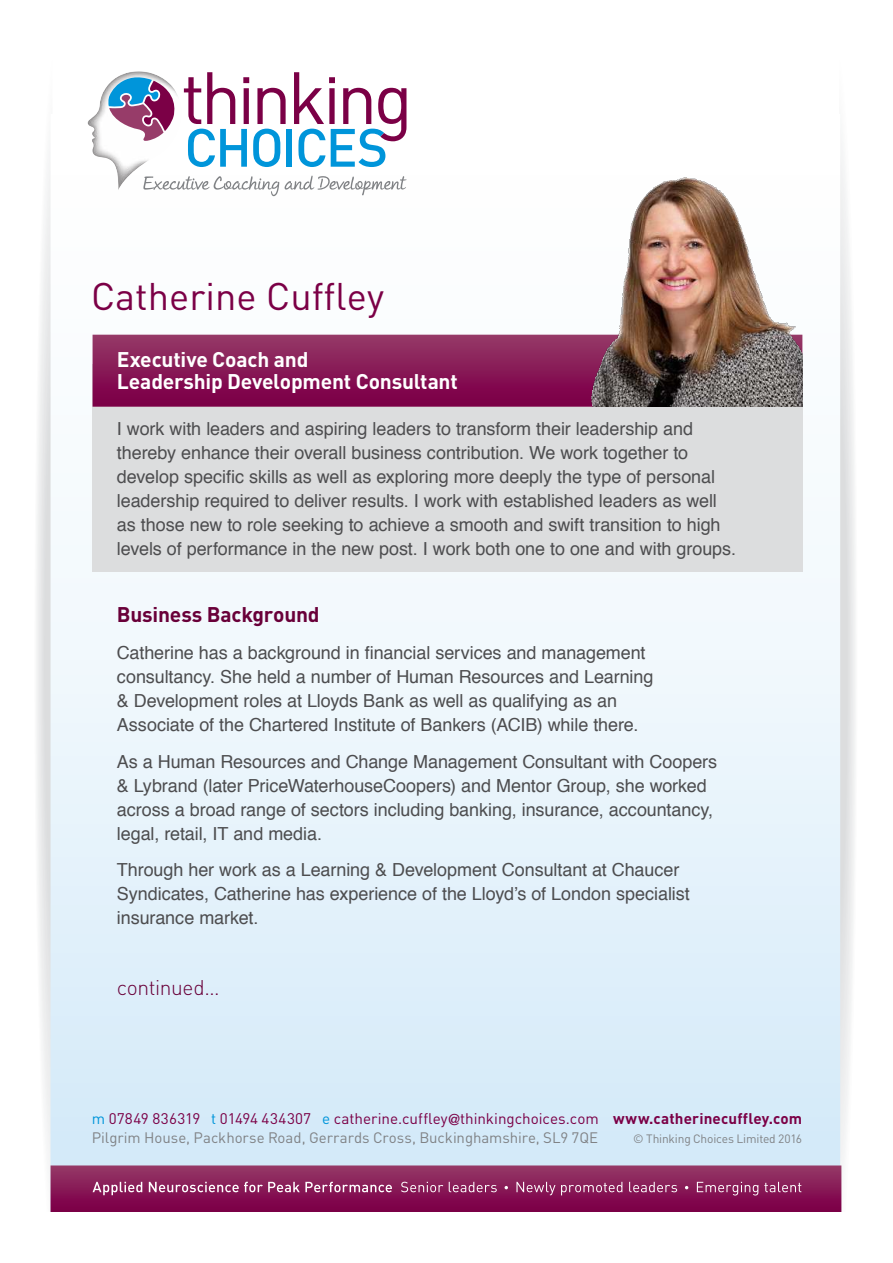
<style>
.page{position:relative;width:893px;height:1263px;background:#fff}
.page>*{position:absolute;margin:0;border:0;box-sizing:border-box;transform-origin:0 0}
.t1{font:38.1px "DIN";color:#7b0046}
.t2{font:700 21px/22.5px "DIN";letter-spacing:-.01em;color:#fff}
.t3{font:700 21px "DIN";letter-spacing:-.01em;color:#690039}
.t4{font:300 21px "DIN";letter-spacing:-.02em;color:#690039}
.t5{font:18px/24px "Helvetica";letter-spacing:-.005em;color:#4d4d4f}
.t6{font:15.15px "DIN";color:#7b0046}
.t7{font:15px "DIN";letter-spacing:-.005em;color:#808285}
.t8{font:12px "DIN";letter-spacing:-.015em;color:#808285}
.s1{color:#0095da}
.s2{font-family:"Helvetica Neue";font-weight:500}
.s3{font-weight:700}
</style>
<div class="page">
<svg style="left:840px;top:152px;width:15px;height:1060px"></svg>
<svg style="left:36px;top:160px;width:15px;height:1052px"></svg>
<img style="left:51px;top:114px;width:789px;height:1052px">
<img style="left:51px;top:1166px;width:790px;height:46px">
<div style="left:92px;top:364px;width:710px;height:208px;background:#dcddde"></div>
<img style="left:93px;top:335px;width:280px;height:72px">
<svg style="left:93px;top:1182px;width:49px;height:13px"></svg>
<svg style="left:149px;top:1182px;width:243px;height:10px"></svg>
<svg style="left:401px;top:1182px;width:42px;height:10px"></svg>
<svg style="left:449px;top:1182px;width:48px;height:10px"></svg>
<svg style="left:516px;top:1182px;width:39px;height:13px"></svg>
<svg style="left:561px;top:1182px;width:61px;height:13px"></svg>
<svg style="left:629px;top:1182px;width:48px;height:10px"></svg>
<svg style="left:697px;top:1182px;width:61px;height:13px"></svg>
<svg style="left:764px;top:1182px;width:37px;height:10px"></svg>
<img style="left:373px;top:162px;width:429px;height:245px">
<img style="left:87px;top:85px;width:95px;height:105px">
<div style="left:287px;top:129px;width:5px;height:38px;background:#0095da"></div>
<svg style="left:184px;top:72px;width:102px;height:95px"></svg>
<svg style="left:294px;top:72px;width:112px;height:95px"></svg>
<svg style="left:143px;top:176px;width:136px;height:20px"></svg>
<svg style="left:285px;top:176px;width:122px;height:19px"></svg>
<svg style="left:108px;top:71px;width:70px;height:70px"></svg>
<h1 class="t1" style="left:91px;top:283px;width:294px">Catherine Cuffley</h1>
<p class="t2" style="left:117px;top:350px;width:342px">Executive Coach and<br>Leadership Development Consultant</p>
<p class="t5" style="left:117px;top:418px;width:621px">I work with leaders and aspiring leaders to transform their leadership and thereby enhance their overall business contribution. We work together to develop specific skills as well as exploring more deeply the type of personal leadership required to deliver results. I work with established leaders as well as those new to role seeking to achieve a smooth and swift transition to high levels of performance in the new post. I work both one to one and with groups.</p>
<p class="t3" style="left:117px;top:607px;width:204px">Business Background</p>
<p class="t5" style="left:117px;top:641px;width:538px">Catherine has a background in financial services and management consultancy. She held a number of Human Resources and Learning &amp; Development roles at Lloyds Bank as well as qualifying as an Associate of the Chartered Institute of Bankers (ACIB) while there.</p>
<p class="t5" style="left:117px;top:751px;width:602px">As a Human Resources and Change Management Consultant with Coopers &amp; Lybrand (later PriceWaterhouseCoopers) and Mentor Group, she worked across a broad range of sectors including banking, insurance, accountancy, legal, retail, IT and media.</p>
<p class="t5" style="left:117px;top:860px;width:574px">Through her work as a Learning &amp; Development Consultant at Chaucer<br>Syndicates, Catherine has experience of the Lloyd’s of London specialist insurance market.</p>
<p class="t4" style="left:117px;top:975px;width:104px">continued…</p>
<p class="t6" style="left:92px;top:1113px;width:712px"><span class="s1">m</span> 07849 836319 <span class="s1">t</span> 01494 434307 <span class="s1">e</span> catherine.cuffley<span class="s2">@</span>thinkingchoices.com <span class="s3">www.catherinecuffley.com</span></p>
<p class="t7" style="left:92px;top:1132px;width:508px">Pilgrim House, Packhorse Road, Gerrards Cross, Buckinghamshire, SL9 7QE</p>
<p class="t8" style="left:633px;top:1134px;width:170px">© Thinking Choices Limited 2016</p>
</div>
